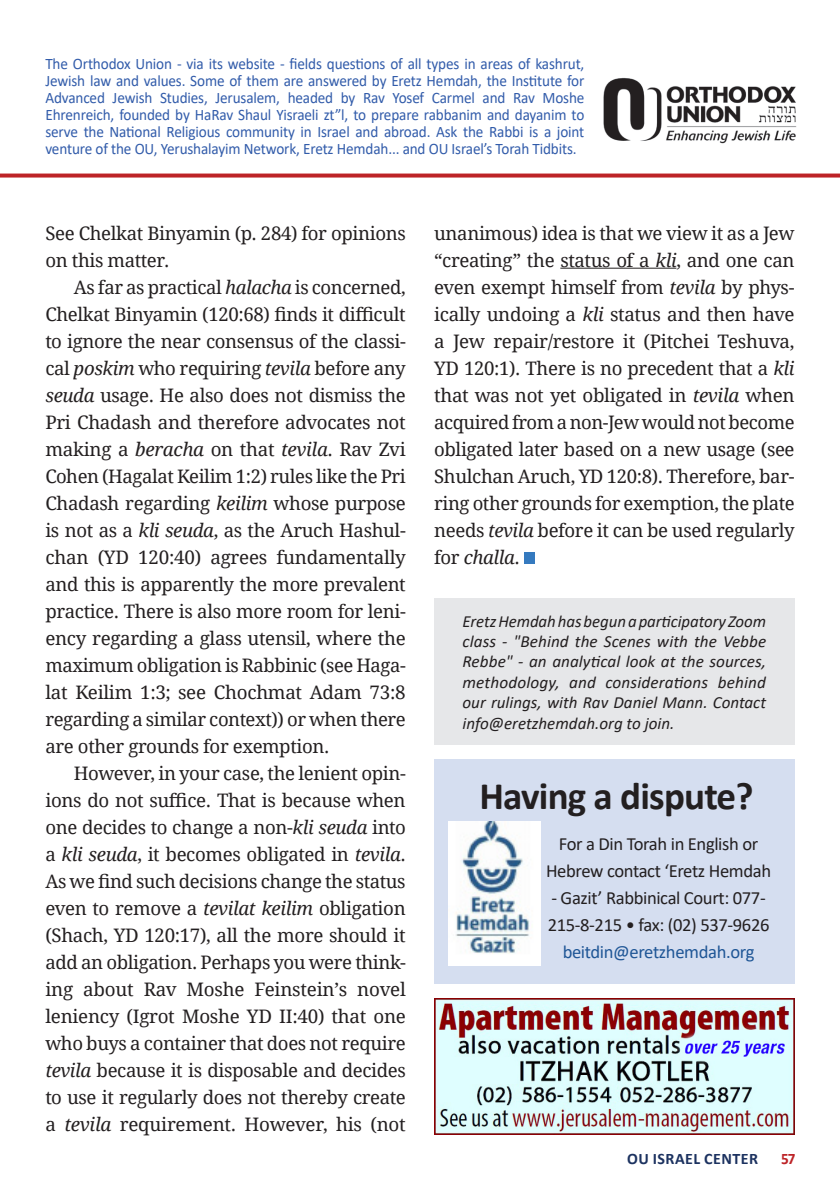
<style>
.page{position:relative;width:840px;height:1191px;background:#fff}
.page>*{position:absolute;margin:0;border:0;box-sizing:border-box;transform-origin:0 0}
.MAIN_TEXT{font:700 39px "Calibri";letter-spacing:-.02em;color:#231f20}
.MAIN_TEXT-2{font:18.6px/27px "Droid Serif";letter-spacing:-.02em;color:#231f20;text-align:justify}
.MAIN_TEXT-3{font:18.6px/27px "Calibri";letter-spacing:-.02em;color:#231f20;text-align:center}
.MAIN_TEXT-4{font:italic 17px/20.4px "Calibri";color:#231f20;text-align:justify}
.t1{font:16px/17px "Calibri";letter-spacing:-.01em;color:#325caa;text-align:justify;scale:.95 1}
.t2{font:700 16px "Calibri";letter-spacing:.03em;color:#1c3260}
.t3{font:700 16px "Calibri";color:#bd2327;scale:.95 1}
.s1{font-style:italic}
.s2{color:#1f5696}
</style>
<div class="page">
<div style="left:434px;top:760px;width:360px;height:224px;background:#d5def0"></div>
<img style="left:448px;top:821px;width:92px;height:144px">
<svg style="left:0;top:173px;width:839px;height:4px;background:#c54044"></svg>
<img style="left:603px;top:77px;width:194px;height:67px">
<hr style="left:560px;top:268px;width:116px;height:1px;background:#231f20">
<div style="left:523px;top:552px;width:11px;height:12px;background:#357abf"></div>
<div style="left:434px;top:598px;width:360px;height:146px;background:#e6e7e9"></div>
<img style="left:434px;top:998px;width:360px;height:136px">
<p class="t1" style="left:45px;top:55px;width:568px">The Orthodox Union - via its website - fields questions of all types in areas of kashrut, Jewish law and values. Some of them are answered by Eretz Hemdah, the Institute for Advanced Jewish Studies, Jerusalem, headed by Rav Yosef Carmel and Rav Moshe Ehrenreich, founded by HaRav Shaul Yisraeli zt”l, to prepare rabbanim and dayanim to serve the National Religious community in Israel and abroad. Ask the Rabbi is a joint venture of the OU, Yerushalayim Network, Eretz Hemdah... and OU Israel’s Torah Tidbits.</p>
<p class="MAIN_TEXT-2" style="left:45px;top:220px;width:361px">See Chelkat Binyamin (p. 284) for opinions on this matter.</p>
<p class="MAIN_TEXT-2" style="left:45px;top:274px;width:362px;text-indent:28px">As far as practical <span class="s1">halacha</span> is concerned, Chelkat Binyamin (120:68) finds it difficult to ignore the near consensus of the classi&shy;cal <span class="s1">poskim</span> who requiring <span class="s1">tevila</span> before any <span class="s1">seuda</span> usage. He also does not dismiss the Pri Chadash and therefore advocates not making a <span class="s1">beracha</span> on that <span class="s1">tevila</span>. Rav Zvi Cohen (Hagalat Keilim 1:2) rules like the Pri Chadash regarding <span class="s1">keilim</span> whose purpose is not as a <span class="s1">kli seuda</span>, as the Aruch Hashul&shy;chan (YD 120:40) agrees fundamentally and this is apparently the more prevalent practice. There is also more room for leni&shy;ency regarding a glass utensil, where the maximum obligation is Rabbinic (see Haga&shy;lat Keilim 1:3; see Chochmat Adam 73:8 regarding a similar context)) or when there are other grounds for exemption.</p>
<p class="MAIN_TEXT-2" style="left:45px;top:760px;width:362px;text-indent:28px">However, in your case, the lenient opin&shy;ions do not suffice. That is because when one decides to change a non-<span class="s1">kli seuda</span> into a <span class="s1">kli seuda</span>, it becomes obligated in <span class="s1">tevila</span>.<br>As we find such decisions change the status even to remove a <span class="s1">tevilat keilim</span> obligation (Shach, YD 120:17), all the more should it add an obligation. Perhaps you were think&shy;ing about Rav Moshe Feinstein’s novel leniency (Igrot Moshe YD II:40) that one who buys a container that does not require <span class="s1">tevila</span> because it is disposable and decides to use it regularly does not thereby create a <span class="s1">tevila</span> requirement. However, his (not</p>
<p class="MAIN_TEXT-2" style="left:434px;top:220px;width:362px">unanimous) idea is that we view it as a Jew “creating” the status of a <span class="s1">kli</span>, and one can even exempt himself from <span class="s1">tevila</span> by phys&shy;ically undoing a <span class="s1">kli</span> status and then have a Jew repair/restore it (Pitchei Teshuva, YD 120:1). There is no precedent that a <span class="s1">kli </span>that was not yet obligated in <span class="s1">tevila</span> when acquired from a non-Jew would not become obligated later based on a new usage (see Shulchan Aruch, YD 120:8). Therefore, bar&shy;ring other grounds for exemption, the plate needs <span class="s1">tevila</span> before it can be used regularly for <span class="s1">challa</span>.</p>
<p class="MAIN_TEXT-4" style="left:462px;top:610px;width:305px">Eretz Hemdah has begun a participatory Zoom class - "Behind the Scenes with the Vebbe Rebbe" - an analytical look at the sources, methodology, and considerations behind our rulings, with Rav Daniel Mann. Contact info@eretzhemdah.org to join.</p>
<p class="MAIN_TEXT" style="left:479px;top:768px;width:275px">Having a dispute?</p>
<p class="MAIN_TEXT-3" style="left:545px;top:830px;width:226px">For a Din Torah in English or<br>Hebrew contact ‘Eretz Hemdah</p>
<p class="MAIN_TEXT-3" style="left:547px;top:884px;width:223px">- Gazit’ Rabbinical Court: 077-<br>215-8-215 • fax: (02) 537-9626 <span class="s2">beitdin@eretzhemdah.org</span></p>
<p class="t2" style="left:626px;top:1147px;width:132px">OU ISRAEL CENTER</p>
<p class="t3" style="left:780px;top:1147px;width:17px">57</p>
</div>
